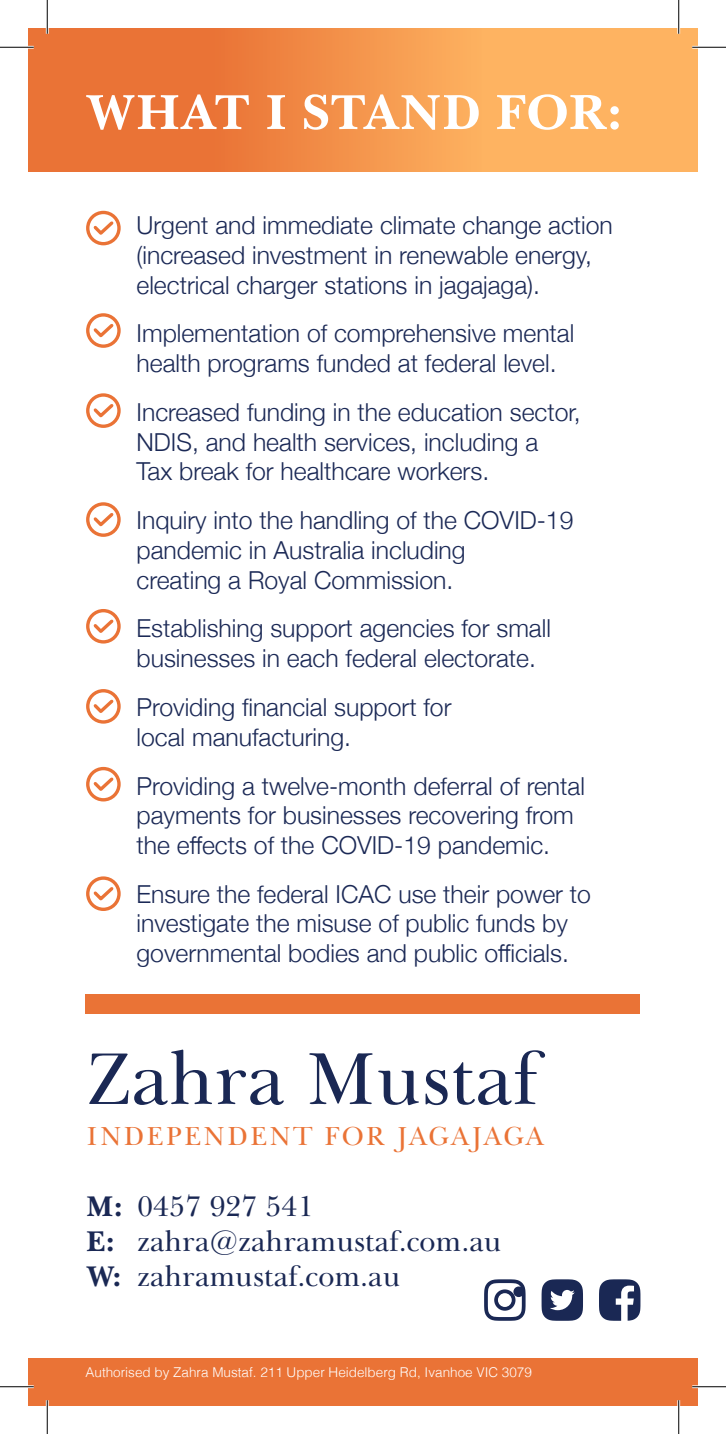
<style>
.page{position:relative;width:726px;height:1434px;background:#fff}
.page>*{position:absolute;margin:0;border:0;box-sizing:border-box;transform-origin:0 0}
.t1{font:75.6px "Baskerville BT";color:#1a2854}
.t2{font:700 50.4px "Baskerville BT";letter-spacing:.01em;color:#fff}
.t3{font:29.25px/35.1px "Baskerville BT";color:#1a2854}
.t4{font:26.78px "Baskerville BT";letter-spacing:.07em;color:#ea7336}
.t5{font:300 24.75px/29.7px "Helvetica Neue";color:#1b2956}
.t6{font:300 13.5px "Helvetica";color:#fff}
.s1{font-weight:700}
</style>
<div class="page">
<div style="left:28px;top:28px;width:670px;height:144px;background:linear-gradient(to right,#e6672e,#ffc16b)"></div>
<div style="left:86px;top:211px;width:35px;height:34px;border:3px solid #ea7336;border-radius:50%"></div>
<svg style="left:91px;top:218px;width:25px;height:20px"></svg>
<div style="left:86px;top:313px;width:35px;height:35px;border:3px solid #ea7336;border-radius:50%"></div>
<svg style="left:91px;top:321px;width:25px;height:19px"></svg>
<div style="left:86px;top:393px;width:35px;height:35px;border:3px solid #ea7336;border-radius:50%"></div>
<svg style="left:91px;top:401px;width:25px;height:19px"></svg>
<div style="left:86px;top:502px;width:35px;height:35px;border:3px solid #ea7336;border-radius:50%"></div>
<svg style="left:91px;top:510px;width:25px;height:19px"></svg>
<div style="left:86px;top:609px;width:35px;height:35px;border:3px solid #ea7336;border-radius:50%"></div>
<svg style="left:91px;top:616px;width:25px;height:20px"></svg>
<div style="left:86px;top:689px;width:35px;height:35px;border:3px solid #ea7336;border-radius:50%"></div>
<svg style="left:91px;top:697px;width:25px;height:19px"></svg>
<div style="left:86px;top:767px;width:35px;height:34px;border:3px solid #ea7336;border-radius:50%"></div>
<svg style="left:91px;top:774px;width:25px;height:20px"></svg>
<div style="left:86px;top:876px;width:35px;height:35px;border:3px solid #ea7336;border-radius:50%"></div>
<svg style="left:91px;top:884px;width:25px;height:19px"></svg>
<div style="left:28px;top:1358px;width:670px;height:48px;background:#ea7336"></div>
<div style="left:86px;top:995px;width:554px;height:19px;background:#ea7336"></div>
<svg style="left:484px;top:1279px;width:42px;height:42px"></svg>
<div style="left:513px;top:1286px;width:11px;height:11px;background:#1a2854;border-radius:50%"></div>
<svg style="left:542px;top:1279px;width:41px;height:42px"></svg>
<svg style="left:599px;top:1279px;width:41px;height:42px"></svg>
<hr style="left:0;top:46px;width:34px;height:3px;background:#fff">
<hr style="left:692px;top:46px;width:34px;height:3px;background:#fff">
<hr style="left:0;top:1385px;width:34px;height:3px;background:#fff">
<hr style="left:692px;top:1385px;width:34px;height:3px;background:#fff">
<hr style="left:46px;top:0;width:3px;height:34px;background:#fff">
<hr style="left:46px;top:1400px;width:3px;height:34px;background:#fff">
<hr style="left:677px;top:0;width:3px;height:34px;background:#fff">
<hr style="left:677px;top:1400px;width:3px;height:34px;background:#fff">
<hr style="left:0;top:47px;width:34px;height:1px;background:#000">
<hr style="left:692px;top:47px;width:34px;height:1px;background:#000">
<hr style="left:0;top:1386px;width:34px;height:1px;background:#000">
<hr style="left:692px;top:1386px;width:34px;height:1px;background:#000">
<hr style="left:47px;top:0;width:1px;height:34px;background:#000">
<hr style="left:47px;top:1400px;width:1px;height:34px;background:#000">
<hr style="left:678px;top:0;width:1px;height:34px;background:#000">
<hr style="left:678px;top:1400px;width:1px;height:34px;background:#000">
<h2 class="t2" style="left:86px;top:81px;width:539px">WHAT I STAND FOR:</h2>
<p class="t5" style="left:137px;top:209px;width:478px">Urgent and immediate climate change action (increased investment in renewable energy, electrical charger stations in jagajaga).</p>
<p class="t5" style="left:137px;top:317px;width:439px">Implementation of comprehensive mental health programs funded at federal level.</p>
<p class="t5" style="left:137px;top:395px;width:446px">Increased funding in the education sector,<br>NDIS, and health services, including a<br>Tax break for healthcare workers.</p>
<p class="t5" style="left:137px;top:504px;width:438px">Inquiry into the handling of the COVID-19 pandemic in Australia including<br>creating a Royal Commission.</p>
<p class="t5" style="left:137px;top:612px;width:416px">Establishing support agencies for small businesses in each federal electorate.</p>
<p class="t5" style="left:137px;top:690px;width:316px">Providing financial support for local manufacturing.</p>
<p class="t5" style="left:137px;top:769px;width:450px">Providing a twelve-month deferral of rental payments for businesses recovering from the effects of the COVID-19 pandemic.</p>
<p class="t5" style="left:137px;top:877px;width:456px">Ensure the federal ICAC use their power to investigate the misuse of public funds by governmental bodies and public officials.</p>
<h1 class="t1" style="left:86px;top:1032px;width:452px">Zahra Mustaf</h1>
<p class="t4" style="left:86px;top:1119px;width:459px">INDEPENDENT FOR JAGAJAGA</p>
<p class="t3" style="left:86px;top:1188px;width:417px"><span class="s1">M:</span> 0457 927 541<br><span class="s1">E:</span> zahra@zahramustaf.com.au<br><span class="s1">W:</span> zahramustaf.com.au</p>
<p class="t6" style="left:140px;top:1359px;width:448px">Authorised by Zahra Mustaf. 211 Upper Heidelberg Rd, Ivanhoe VIC 3079</p>
<p class="t6" style="left:86px;top:1361px;width:448px">Authorised by Zahra Mustaf. 211 Upper Heidelberg Rd, Ivanhoe VIC 3079</p>
</div>
